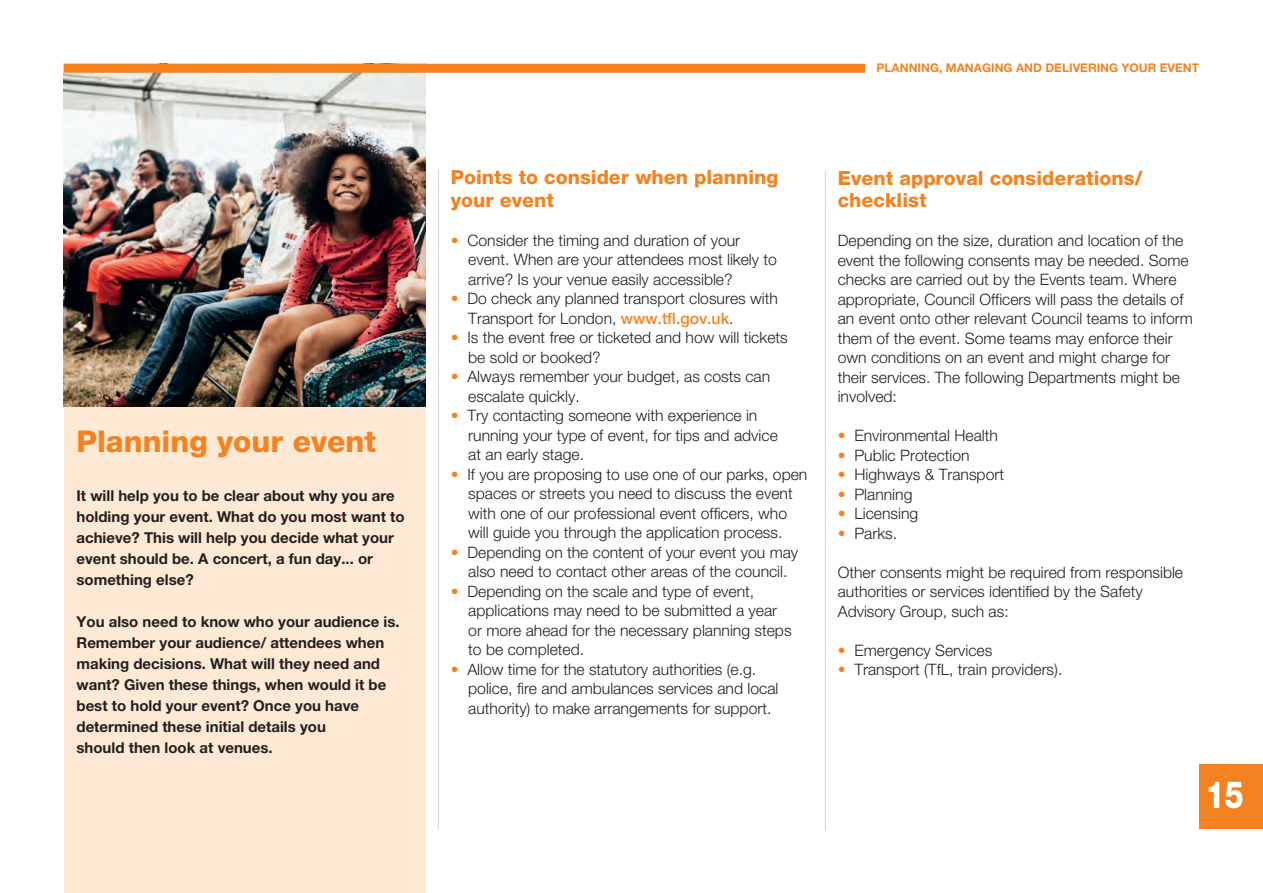
<style>
.page{position:relative;width:1263px;height:893px;background:#fff}
.page>*{position:absolute;margin:0;border:0;box-sizing:border-box;transform-origin:0 0}
.t1{font:800 37.5px "Helvetica Neue LT Std";color:#fff;scale:.8 1}
.t2{font:800 30px "Helvetica Neue LT Std";color:#f58220}
.t3{font:800 19.5px/22.5px "Helvetica Neue LT Std";color:#f58220}
.t4{font:300 15.75px/19.5px "Helvetica Neue LT Std";color:#231f20}
.t5{font:700 15px/21px "Helvetica Neue LT Std";color:#231f20}
.t6{font:700 12px "Helvetica Neue LT Std";color:#f58220}
.s1{color:#f58220}
.s2{font-weight:500;color:#f58220}
</style>
<div class="page">
<div style="left:64px;top:64px;width:361px;height:829px;background:#fee9d5"></div>
<div style="left:1199px;top:764px;width:64px;height:65px;background:#f58220"></div>
<img style="left:64px;top:73px;width:361px;height:333px">
<div style="left:64px;top:64px;width:801px;height:9px;background:#f58220"></div>
<hr style="left:438px;top:170px;width:1px;height:659px;background:#d5d6d0">
<hr style="left:825px;top:171px;width:1px;height:659px;background:#d5d6d0">
<h2 class="t2" style="left:77px;top:424px;width:301px">Planning your event</h2>
<p class="t5" style="left:77px;top:485px;width:330px">It will help you to be clear about why you are holding your event. What do you most want to achieve? This will help you decide what your event should be. A concert, a fun day... or something else?</p>
<p class="t5" style="left:77px;top:611px;width:325px">You also need to know who your audience is.<br>Remember your audience/ attendees when making decisions. What will they need and want? Given these things, when would it be best to hold your event? Once you have determined these initial details you<br>should then look at venues.</p>
<p class="t6" style="left:876px;top:61px;width:324px">PLANNING, MANAGING AND DELIVERING YOUR EVENT</p>
<p class="t3" style="left:451px;top:166px;width:329px">Points to consider when planning your event</p>
<p class="t4" style="left:468px;top:230px;width:310px;text-indent:-18px"><span class="s1">•</span> Consider the timing and duration of your event. When are your attendees most likely to arrive? Is your venue easily accessible?</p>
<p class="t4" style="left:468px;top:288px;width:311px;text-indent:-18px"><span class="s1">•</span> Do check any planned transport closures with<br>Transport for London, <span class="s2">www.tfl.gov.uk</span>.</p>
<p class="t4" style="left:468px;top:327px;width:321px;text-indent:-18px"><span class="s1">•</span> Is the event free or ticketed and how will tickets be sold or booked?</p>
<p class="t4" style="left:468px;top:366px;width:303px;text-indent:-18px"><span class="s1">•</span> Always remember your budget, as costs can escalate quickly.</p>
<p class="t4" style="left:468px;top:405px;width:311px;text-indent:-18px"><span class="s1">•</span> Try contacting someone with experience in running your type of event, for tips and advice at an early stage.</p>
<p class="t4" style="left:451px;top:464px;width:358px;text-align:center"><span class="s1">•</span> If you are proposing to use one of our parks, open spaces or streets you need to discuss the event<br>with one of our professional event officers, who<br>will guide you through the application process.</p>
<p class="t4" style="left:451px;top:542px;width:349px;text-align:center"><span class="s1">•</span> Depending on the content of your event you may also need to contact other areas of the council.</p>
<p class="t4" style="left:468px;top:581px;width:325px;text-indent:-18px"><span class="s1">•</span> Depending on the scale and type of event, applications may need to be submitted a year or more ahead for the necessary planning steps to be completed.</p>
<p class="t4" style="left:468px;top:659px;width:312px;text-indent:-18px"><span class="s1">•</span> Allow time for the statutory authorities (e.g. police, fire and ambulances services and local authority) to make arrangements for support.</p>
<p class="t3" style="left:838px;top:167px;width:306px">Event approval considerations/ checklist</p>
<p class="t4" style="left:838px;top:231px;width:357px">Depending on the size, duration and location of the event the following consents may be needed. Some checks are carried out by the Events team. Where appropriate, Council Officers will pass the details of an event onto other relevant Council teams to inform them of the event. Some teams may enforce their own conditions on an event and might charge for their services. The following Departments might be involved:</p>
<p class="t4" style="left:838px;top:426px;width:162px"><span class="s1">•</span> Environmental Health</p>
<p class="t4" style="left:838px;top:445px;width:133px"><span class="s1">•</span> Public Protection</p>
<p class="t4" style="left:838px;top:465px;width:168px"><span class="s1">•</span> Highways &amp; Transport</p>
<p class="t4" style="left:838px;top:484px;width:76px"><span class="s1">•</span> Planning</p>
<p class="t4" style="left:838px;top:504px;width:82px"><span class="s1">•</span> Licensing</p>
<p class="t4" style="left:838px;top:523px;width:61px"><span class="s1">•</span> Parks.</p>
<p class="t4" style="left:838px;top:562px;width:347px">Other consents might be required from responsible authorities or services identified by the Safety<br>Advisory Group, such as:</p>
<p class="t4" style="left:838px;top:640px;width:156px"><span class="s1">•</span> Emergency Services</p>
<p class="t4" style="left:838px;top:660px;width:226px"><span class="s1">•</span> Transport (TfL, train providers).</p>
<h1 class="t1" style="left:1206px;top:772px;width:49px">15</h1>
</div>
